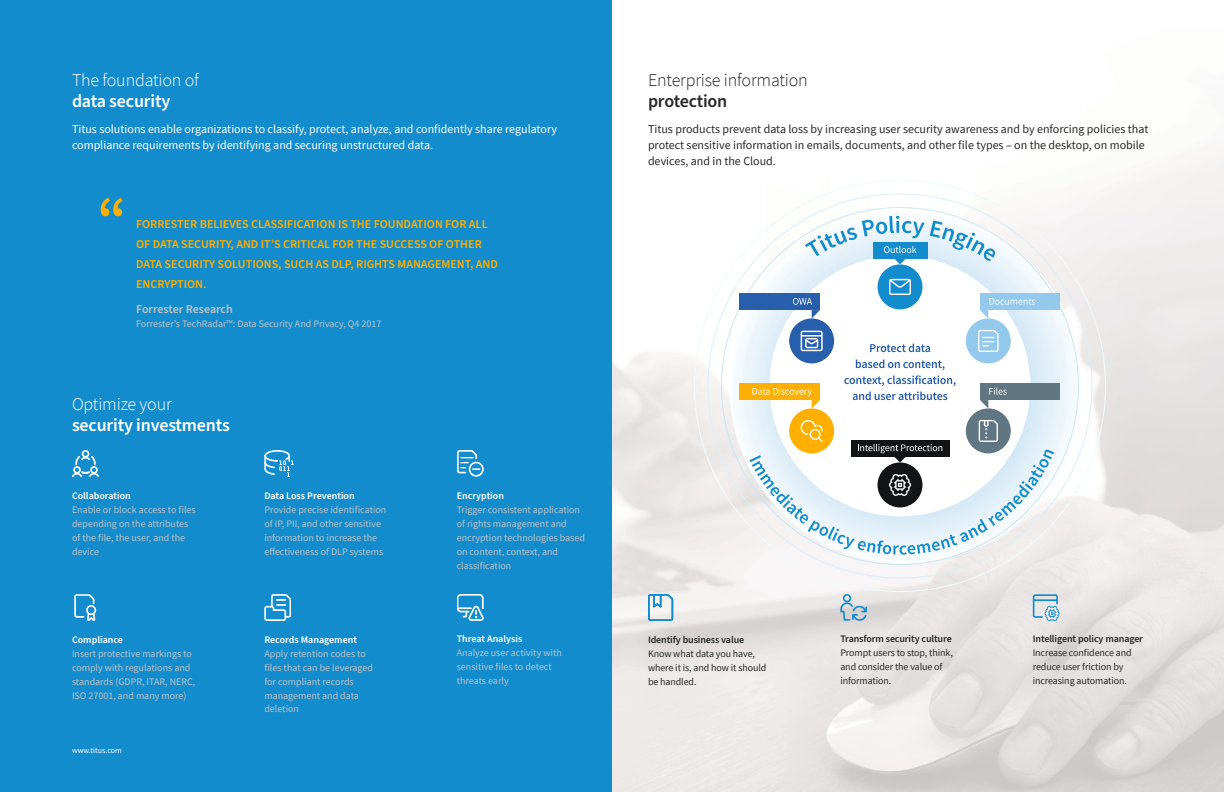
<style>
.page{position:relative;width:1224px;height:792px;background:#fff}
.page>*{position:absolute;margin:0;border:0;box-sizing:border-box;transform-origin:0 0}
.t1{font:600 60px "Source Sans Pro";color:#ffaf00}
.t2{font:600 18px "Source Sans Pro";letter-spacing:-.01em;color:#fff}
.t3{font:300 18px "Source Sans Pro";letter-spacing:-.01em;color:#fff}
.t4{font:300 18px "Source Sans Pro";letter-spacing:-.01em;color:#292929}
.t5{font:600 18px "Source Sans Pro";letter-spacing:-.01em;color:#292929}
.t6{font:12px/16px "Source Sans Pro";color:#292929}
.t7{font:600 12px/20px "Source Sans Pro";color:#ffaf00}
.t8{font:12px/16px "Source Sans Pro";color:#fff}
.t9{font:600 12px "Source Sans Pro";color:#bdc2c6}
.t10{font:10px/14px "Source Sans Pro";color:#bdc2c6}
.t11{font:10px/14px "Source Sans Pro";letter-spacing:-.01em;color:#292929}
.t12{font:600 10px "Source Sans Pro";color:#fff}
.t13{font:600 10px "Source Sans Pro";letter-spacing:-.01em;color:#292929}
.t14{font:8px "Source Sans Pro";color:#fff}
</style>
<div class="page">
<div style="left:0;top:0;width:612px;height:792px;background:#128ccd"></div>
<svg style="left:72px;top:450px;width:27px;height:27px"></svg>
<svg style="left:264px;top:450px;width:30px;height:27px"></svg>
<svg style="left:457px;top:450px;width:27px;height:27px"></svg>
<svg style="left:74px;top:594px;width:22px;height:27px"></svg>
<svg style="left:264px;top:594px;width:27px;height:27px"></svg>
<svg style="left:457px;top:594px;width:27px;height:27px"></svg>
<svg style="left:694px;top:180px;width:412px;height:412px"></svg>
<div style="left:980px;top:293px;width:79px;height:17px;background:#93c9ed"></div>
<svg style="left:980px;top:298px;width:55px;height:20px"></svg>
<div style="left:739px;top:293px;width:81px;height:17px;background:#285fac"></div>
<svg style="left:793px;top:298px;width:27px;height:20px"></svg>
<svg style="left:801px;top:331px;width:22px;height:20px"></svg>
<svg style="left:978px;top:330px;width:21px;height:22px"></svg>
<svg style="left:889px;top:279px;width:22px;height:16px"></svg>
<svg style="left:750px;top:419px;width:304px;height:136px"></svg>
<svg style="left:648px;top:594px;width:25px;height:27px"></svg>
<svg style="left:840px;top:594px;width:27px;height:27px"></svg>
<svg style="left:1033px;top:594px;width:27px;height:27px"></svg>
<svg style="left:805px;top:216px;width:191px;height:48px"></svg>
<h2 class="t3" style="left:72px;top:68px;width:128px">The foundation of</h2>
<h2 class="t2" style="left:72px;top:89px;width:100px">data security</h2>
<h2 class="t4" style="left:648px;top:68px;width:161px">Enterprise information</h2>
<h2 class="t5" style="left:648px;top:89px;width:81px">protection</h2>
<p class="t8" style="left:72px;top:121px;width:487px">Titus solutions enable organizations to classify, protect, analyze, and confidently share regulatory compliance requirements by identifying and securing unstructured data.</p>
<p class="t6" style="left:648px;top:121px;width:502px">Titus products prevent data loss by increasing user security awareness and by enforcing policies that protect sensitive information in emails, documents, and other fi le types – on the desktop, on mobile devices, and in the Cloud.</p>
<h1 class="t1" style="left:97px;top:179px;width:31px">“</h1>
<p class="t7" style="left:136px;top:214px;width:363px">FORRESTER BELIEVES CLASSIFICATION IS THE FOUNDATION FOR ALL OF DATA SECURITY, AND IT’S CRITICAL FOR THE SUCCESS OF OTHER DATA SECURITY SOLUTIONS, SUCH AS DLP, RIGHTS MANAGEMENT, AND ENCRYPTION.</p>
<p class="t9" style="left:136px;top:301px;width:98px">Forrester Research</p>
<p class="t10" style="left:136px;top:317px;width:247px">Forrester’s TechRadar™: Data Security And Privacy, Q4 2017</p>
<h2 class="t3" style="left:72px;top:392px;width:101px">Optimize your</h2>
<h2 class="t2" style="left:72px;top:413px;width:159px">security investments</h2>
<p class="t12" style="left:72px;top:488px;width:60px">Collaboration</p>
<p class="t10" style="left:72px;top:502px;width:125px">Enable or block access to fi les depending on the attributes of the fi le, the user, and the device</p>
<p class="t12" style="left:72px;top:632px;width:52px">Compliance</p>
<p class="t10" style="left:72px;top:646px;width:125px">Insert protective markings to comply with regulations and standards (GDPR, ITAR, NERC,<br>ISO 27001, and many more)</p>
<p class="t14" style="left:72px;top:746px;width:51px">www.titus.com</p>
<p class="t12" style="left:264px;top:488px;width:92px">Data Loss Prevention</p>
<p class="t10" style="left:264px;top:502px;width:124px">Provide precise identification of IP, PII, and other sensitive information to increase the effectiveness of DLP systems</p>
<p class="t12" style="left:264px;top:632px;width:94px">Records Management</p>
<p class="t10" style="left:264px;top:646px;width:110px">Apply retention codes to<br>fi les that can be leveraged for compliant records management and data deletion</p>
<p class="t12" style="left:457px;top:488px;width:49px">Encryption</p>
<p class="t10" style="left:457px;top:502px;width:130px">Trigger consistent application of rights management and encryption technologies based on content, context, and classification</p>
<p class="t12" style="left:457px;top:632px;width:67px">Threat Analysis</p>
<p class="t10" style="left:457px;top:646px;width:107px">Analyze user activity with sensitive fi les to detect threats early</p>
<p class="t13" style="left:648px;top:632px;width:98px">Identify business value</p>
<p class="t11" style="left:648px;top:646px;width:120px">Know what data you have, where it is, and how it should be handled.</p>
<p class="t13" style="left:840px;top:632px;width:113px">Transform security culture</p>
<p class="t11" style="left:840px;top:646px;width:114px">Prompt users to stop, think, and consider the value of information.</p>
<p class="t13" style="left:1033px;top:632px;width:112px">Intelligent policy manager</p>
<p class="t11" style="left:1033px;top:646px;width:101px">Increase confidence and reduce user friction by increasing automation.</p>
</div>
